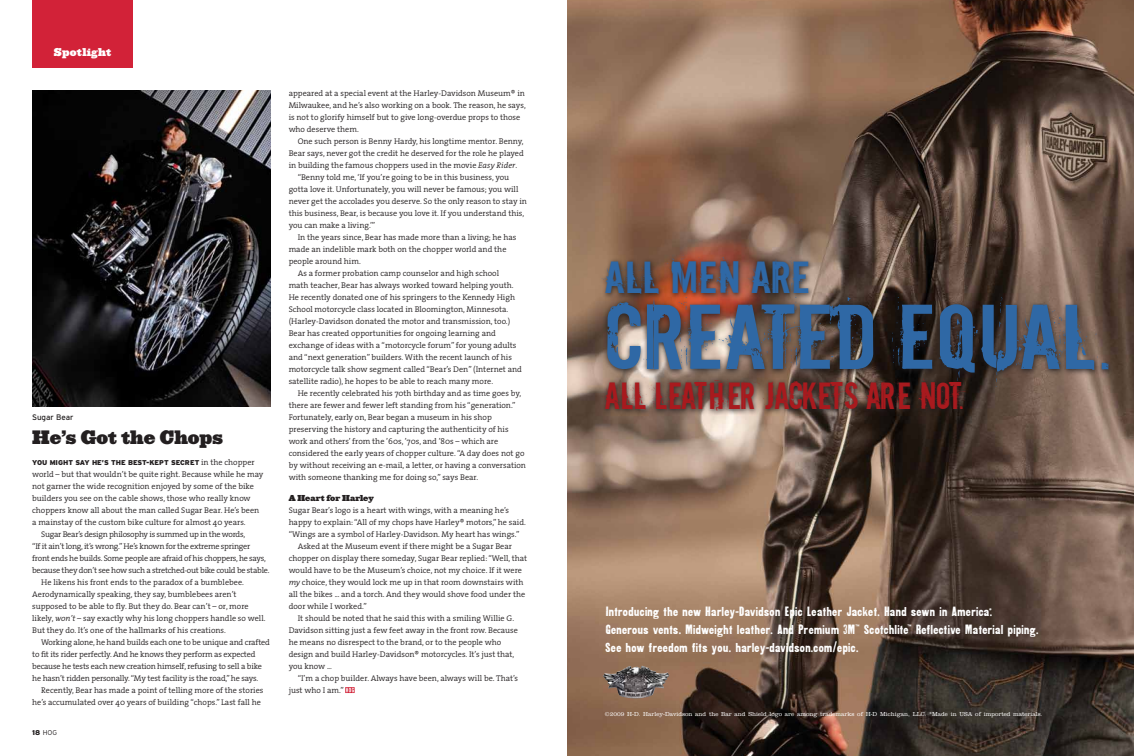
<style>
.page{position:relative;width:1134px;height:756px;background:#fff}
.page>*{position:absolute;margin:0;border:0;box-sizing:border-box;transform-origin:0 0}
.t1{font:87.2px "HD Downcome";color:#2f68a5;scale:1.12 1}
.t2{font:42.7px "HD Downcome";color:#2f68a5;scale:1.12 1}
.t3{font:36px "HD Downcome";letter-spacing:-.02em;color:#a81a1e}
.t4{font:900 18px "Ziggurat";color:#231f20}
.t5{font:11px/18px "H D Letterpress";letter-spacing:.03em;color:#fff}
.t6{font:900 10.5px "Ziggurat";letter-spacing:.025em;color:#fff}
.t7{font:300 8.2px/12px "The Serif";color:#231f20}
.t8{font:300 8.2px "The Serif";letter-spacing:-.03em;color:#231f20}
.t9{font:300 8.2px "The Serif";letter-spacing:-.02em;color:#231f20}
.t10{font:900 8px "Ziggurat";color:#231f20}
.t11{font:8px "Interstate";color:#231f20}
.t12{font:900 7px "Interstate";color:#231f20}
.t13{font:300 7px "Interstate";color:#231f20}
.t14{font:300 6px "Clarendon";color:#fff}
.s1{font-family:"The Serif";font-weight:300;font-size:8.2px}
.s2{font-style:italic}
.s3{font-weight:900}
</style>
<div class="page">
<img style="left:32px;top:90px;width:239px;height:316px">
<div style="left:32px;top:0;width:101px;height:68px;background:#d22238"></div>
<svg style="left:345px;top:687px;width:10px;height:6px"></svg>
<img style="left:567px;top:0;width:567px;height:756px">
<div style="left:602px;top:292px;width:512px;height:100px;background:#221e1f;opacity:.75"></div>
<div style="left:597px;top:372px;width:373px;height:43px;background:#221e1f;opacity:.75"></div>
<img style="left:603px;top:666px;width:66px;height:33px">
<div style="left:596px;top:250px;width:217px;height:58px;background:#221e1f;opacity:.75"></div>
<p class="t6" style="left:54px;top:46px;width:59px">Spotlight</p>
<p class="t11" style="left:32px;top:413px;width:43px">Sugar Bear</p>
<h3 class="t4" style="left:32px;top:426px;width:193px">He’s Got the Chops</h3>
<p class="t12" style="left:32px;top:459px;width:224px">YOU MIGHT SAY HE’S THE BEST-KEPT SECRET <span class="s1">in the chopper</span></p>
<p class="t7" style="left:32px;top:468px;width:233px">world – but that wouldn’t be quite right. Because while he may</p>
<p class="t7" style="left:32px;top:480px;width:223px">not garner the wide recognition enjoyed by some of the bike</p>
<p class="t7" style="left:32px;top:492px;width:220px">builders you see on the cable shows, those who really know</p>
<p class="t7" style="left:32px;top:504px;width:229px">choppers know all about the man called Sugar Bear. He’s been</p>
<p class="t7" style="left:32px;top:516px;width:215px">a mainstay of the custom bike culture for almost 40 years.</p>
<p class="t8" style="left:41px;top:527px;width:206px">Sugar Bear’s design philosophy is summed up in the words,</p>
<p class="t8" style="left:32px;top:539px;width:220px">“If it ain’t long, it’s wrong.” He’s known for the extreme springer</p>
<p class="t8" style="left:32px;top:552px;width:235px">front ends he builds. Some people are afraid of his choppers, he says,</p>
<p class="t8" style="left:32px;top:564px;width:239px">because they don’t see how such a stretched-out bike could be stable.</p>
<p class="t7" style="left:41px;top:576px;width:204px">He likens his front ends to the paradox of a bumblebee.</p>
<p class="t7" style="left:32px;top:588px;width:206px">Aerodynamically speaking, they say, bumblebees aren’t</p>
<p class="t7" style="left:32px;top:600px;width:218px">supposed to be able to fly. But they do. Bear can’t – or, more</p>
<p class="t7" style="left:32px;top:612px;width:235px">likely, <span class="s2">won’t</span> – say exactly why his long choppers handle so well.</p>
<p class="t7" style="left:32px;top:624px;width:195px">But they do. It’s one of the hallmarks of his creations.</p>
<p class="t9" style="left:41px;top:636px;width:230px">Working alone, he hand builds each one to be unique and crafted</p>
<p class="t9" style="left:32px;top:648px;width:225px">to fit its rider perfectly. And he knows they perform as expected</p>
<p class="t9" style="left:32px;top:660px;width:231px">because he tests each new creation himself, refusing to sell a bike</p>
<p class="t9" style="left:32px;top:672px;width:228px">he hasn’t ridden personally. “My test facility is the road,” he says.</p>
<p class="t7" style="left:41px;top:684px;width:224px">Recently, Bear has made a point of telling more of the stories</p>
<p class="t7" style="left:32px;top:696px;width:230px">he’s accumulated over 40 years of building “chops.” Last fall he</p>
<p class="t13" style="left:32px;top:728px;width:27px"><span class="s3">18</span> HOG</p>
<p class="t7" style="left:289px;top:87px;width:239px">appeared at a special event at the Harley-Davidson Museum® in Milwaukee, and he’s also working on a book. The reason, he says, is not to glorify himself but to give long-overdue props to those who deserve them.</p>
<p class="t7" style="left:298px;top:135px;width:227px">One such person is Benny Hardy, his longtime mentor. Benny,</p>
<p class="t7" style="left:289px;top:147px;width:237px">Bear says, never got the credit he deserved for the role he played</p>
<p class="t7" style="left:289px;top:159px;width:230px">in building the famous choppers used in the movie <span class="s2">Easy Rider</span>.</p>
<p class="t7" style="left:298px;top:171px;width:213px">“Benny told me, ‘If you’re going to be in this business, you</p>
<p class="t7" style="left:289px;top:183px;width:231px">gotta love it. Unfortunately, you will never be famous; you will</p>
<p class="t7" style="left:289px;top:195px;width:240px">never get the accolades you deserve. So the only reason to stay in</p>
<p class="t7" style="left:289px;top:207px;width:237px">this business, Bear, is because you love it. If you understand this,</p>
<p class="t7" style="left:289px;top:219px;width:88px">you can make a living.’”</p>
<p class="t7" style="left:298px;top:231px;width:220px">In the years since, Bear has made more than a living; he has</p>
<p class="t7" style="left:289px;top:243px;width:219px">made an indelible mark both on the chopper world and the</p>
<p class="t7" style="left:289px;top:255px;width:74px">people around him.</p>
<p class="t7" style="left:298px;top:267px;width:203px">As a former probation camp counselor and high school</p>
<p class="t7" style="left:289px;top:279px;width:226px">math teacher, Bear has always worked toward helping youth.</p>
<p class="t7" style="left:289px;top:291px;width:228px">He recently donated one of his springers to the Kennedy High</p>
<p class="t7" style="left:289px;top:303px;width:221px">School motorcycle class located in Bloomington, Minnesota.</p>
<p class="t7" style="left:289px;top:315px;width:223px">(Harley-Davidson donated the motor and transmission, too.)</p>
<p class="t7" style="left:289px;top:327px;width:209px">Bear has created opportunities for ongoing learning and</p>
<p class="t7" style="left:289px;top:339px;width:229px">exchange of ideas with a “motorcycle forum” for young adults</p>
<p class="t7" style="left:289px;top:351px;width:225px">and “next generation” builders. With the recent launch of his</p>
<p class="t7" style="left:289px;top:363px;width:235px">motorcycle talk show segment called “Bear’s Den” (Internet and</p>
<p class="t7" style="left:289px;top:375px;width:206px">satellite radio), he hopes to be able to reach many more.</p>
<p class="t7" style="left:298px;top:387px;width:225px">He recently celebrated his 70th birthday and as time goes by,</p>
<p class="t7" style="left:289px;top:399px;width:228px">there are fewer and fewer left standing from his “generation.”</p>
<p class="t7" style="left:289px;top:411px;width:205px">Fortunately, early on, Bear began a museum in his shop</p>
<p class="t7" style="left:289px;top:423px;width:222px">preserving the history and capturing the authenticity of his</p>
<p class="t7" style="left:289px;top:435px;width:211px">work and others’ from the ’60s, ’70s, and ’80s – which are</p>
<p class="t7" style="left:289px;top:447px;width:237px">considered the early years of chopper culture. “A day does not go</p>
<p class="t7" style="left:289px;top:459px;width:239px">by without receiving an e-mail, a letter, or having a conversation</p>
<p class="t7" style="left:289px;top:471px;width:191px">with someone thanking me for doing so,” says Bear.</p>
<p class="t10" style="left:289px;top:493px;width:86px">A Heart for Harley</p>
<p class="t7" style="left:289px;top:504px;width:222px">Sugar Bear’s logo is a heart with wings, with a meaning he’s</p>
<p class="t7" style="left:289px;top:516px;width:239px">happy to explain: “All of my chops have Harley® motors,” he said.</p>
<p class="t7" style="left:289px;top:528px;width:232px">“Wings are a symbol of Harley-Davidson. My heart has wings.”</p>
<p class="t7" style="left:298px;top:540px;width:216px">Asked at the Museum event if there might be a Sugar Bear</p>
<p class="t7" style="left:289px;top:552px;width:240px">chopper on display there someday, Sugar Bear replied: “Well, that</p>
<p class="t7" style="left:289px;top:564px;width:235px">would have to be the Museum’s choice, not my choice. If it were</p>
<p class="t7" style="left:289px;top:576px;width:236px"><span class="s2">my</span> choice, they would lock me up in that room downstairs with</p>
<p class="t7" style="left:289px;top:588px;width:238px">all the bikes ... and a torch. And they would shove food under the</p>
<p class="t7" style="left:289px;top:600px;width:80px">door while I worked.”</p>
<p class="t7" style="left:298px;top:612px;width:218px">It should be noted that he said this with a smiling Willie G.</p>
<p class="t7" style="left:289px;top:624px;width:231px">Davidson sitting just a few feet away in the front row. Because</p>
<p class="t7" style="left:289px;top:636px;width:214px">he means no disrespect to the brand, or to the people who</p>
<p class="t7" style="left:289px;top:648px;width:227px">design and build Harley-Davidson® motorcycles. It’s just that,</p>
<p class="t7" style="left:289px;top:660px;width:45px">you know ...</p>
<p class="t7" style="left:298px;top:672px;width:222px">“I’m a chop builder. Always have been, always will be. That’s</p>
<p class="t7" style="left:289px;top:684px;width:57px">just who I am.”</p>
<h2 class="t2" style="left:605px;top:248px;width:185px">all Men are</h2>
<h1 class="t1" style="left:604px;top:278px;width:457px">created equal.</h1>
<h3 class="t3" style="left:605px;top:371px;width:361px">all leather jackets are not.</h3>
<h3 class="t5" style="left:606px;top:603px;width:434px">Introducing the new Harley-Davidson Epic Leather Jacket. Hand sewn in America.<sup>*<br></sup>Generous vents. Midweight leather. And Premium 3M™ Scotchlite™ Reflective Material piping.<br>See how freedom fits you. harley-davidson.com/epic.</h3>
<p class="t14" style="left:605px;top:711px;width:439px">©2009 H-D. Harley-Davidson and the Bar and Shield logo are among trademarks of H-D Michigan, LLC. *Made in USA of imported materials.</p>
</div>
